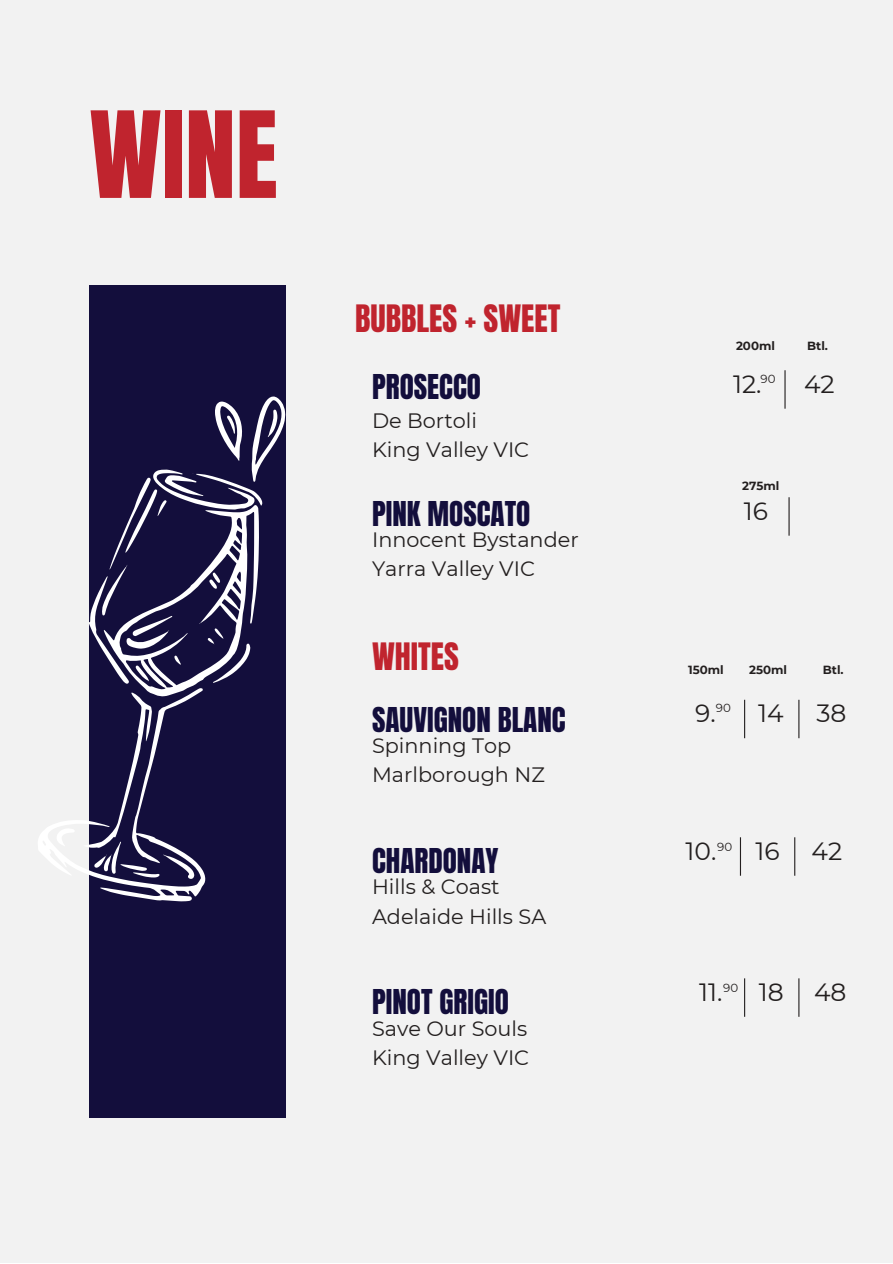
<style>
.page{position:relative;width:893px;height:1264px;background:#fff}
.page>*{position:absolute;margin:0;border:0;box-sizing:border-box;transform-origin:0 0}
.t1{font:101.85px "Anton";color:#c0242e}
.t2{font:32.1px "Anton";color:#c0242e}
.t3{font:29.1px "Anton";color:#130e3c}
.t4{font:24.9px "Montserrat";color:#231f1f}
.t5{font:20.85px "Montserrat";color:#231f1f}
.t6{font:700 11.85px "Montserrat";color:#231f1f}
.t7{font:11.85px "Montserrat";color:#231f1f}
</style>
<div class="page">
<div style="left:0;top:0;width:892px;height:1262px;background:#f2f2f2"></div>
<div style="left:89px;top:285px;width:196px;height:832px;background:#130e3c"></div>
<svg style="left:38px;top:396px;width:247px;height:505px"></svg>
<hr style="left:784px;top:370px;width:1px;height:38px;background:#231f1f">
<hr style="left:794px;top:837px;width:1px;height:38px;background:#231f1f">
<hr style="left:739px;top:837px;width:2px;height:38px;background:#231f1f">
<hr style="left:798px;top:699px;width:1px;height:39px;background:#231f1f">
<hr style="left:744px;top:699px;width:1px;height:39px;background:#231f1f">
<hr style="left:788px;top:497px;width:1px;height:38px;background:#231f1f">
<hr style="left:798px;top:978px;width:1px;height:38px;background:#231f1f">
<hr style="left:744px;top:978px;width:1px;height:38px;background:#231f1f">
<p class="t1" style="left:89px;top:82px;width:190px">WINE</p>
<p class="t2" style="left:355px;top:296px;width:207px">BUBBLES + SWEET</p>
<p class="t3" style="left:372px;top:365px;width:110px">PROSECCO</p>
<p class="t5" style="left:372px;top:408px;width:106px">De Bortoli</p>
<p class="t5" style="left:372px;top:437px;width:159px">King Valley VIC</p>
<p class="t6" style="left:736px;top:338px;width:40px">200ml</p>
<p class="t6" style="left:807px;top:338px;width:22px">Btl.</p>
<p class="t7" style="left:760px;top:372px;width:16px">90</p>
<p class="t4" style="left:733px;top:368px;width:30px">12.</p>
<p class="t4" style="left:804px;top:368px;width:32px">42</p>
<p class="t6" style="left:742px;top:478px;width:39px">275ml</p>
<p class="t3" style="left:372px;top:492px;width:160px">PINK MOSCATO</p>
<p class="t4" style="left:743px;top:495px;width:26px">16</p>
<p class="t5" style="left:372px;top:527px;width:208px">Innocent Bystander</p>
<p class="t5" style="left:372px;top:556px;width:164px">Yarra Valley VIC</p>
<p class="t2" style="left:372px;top:634px;width:88px">WHITES</p>
<p class="t3" style="left:372px;top:698px;width:195px">SAUVIGNON BLANC</p>
<p class="t5" style="left:372px;top:733px;width:141px">Spinning Top</p>
<p class="t5" style="left:372px;top:762px;width:174px">Marlborough NZ</p>
<p class="t3" style="left:372px;top:839px;width:128px">CHARDONAY</p>
<p class="t5" style="left:372px;top:874px;width:129px">Hills &amp; Coast</p>
<p class="t5" style="left:372px;top:903px;width:176px">Adelaide Hills SA</p>
<p class="t3" style="left:372px;top:980px;width:138px">PINOT GRIGIO</p>
<p class="t5" style="left:372px;top:1015px;width:157px">Save Our Souls</p>
<p class="t5" style="left:372px;top:1044px;width:159px">King Valley VIC</p>
<p class="t6" style="left:688px;top:662px;width:37px">150ml</p>
<p class="t6" style="left:749px;top:662px;width:39px">250ml</p>
<p class="t6" style="left:822px;top:662px;width:22px">Btl.</p>
<p class="t7" style="left:715px;top:700px;width:16px">90</p>
<p class="t4" style="left:695px;top:698px;width:22px">9.</p>
<p class="t4" style="left:758px;top:698px;width:27px">14</p>
<p class="t4" style="left:816px;top:698px;width:31px">38</p>
<p class="t4" style="left:685px;top:835px;width:32px">10.</p>
<p class="t4" style="left:755px;top:835px;width:26px">16</p>
<p class="t4" style="left:811px;top:835px;width:32px">42</p>
<p class="t7" style="left:717px;top:839px;width:16px">90</p>
<p class="t4" style="left:699px;top:976px;width:25px">11.</p>
<p class="t4" style="left:758px;top:976px;width:26px">18</p>
<p class="t4" style="left:814px;top:976px;width:34px">48</p>
<p class="t7" style="left:723px;top:980px;width:16px">90</p>
</div>
